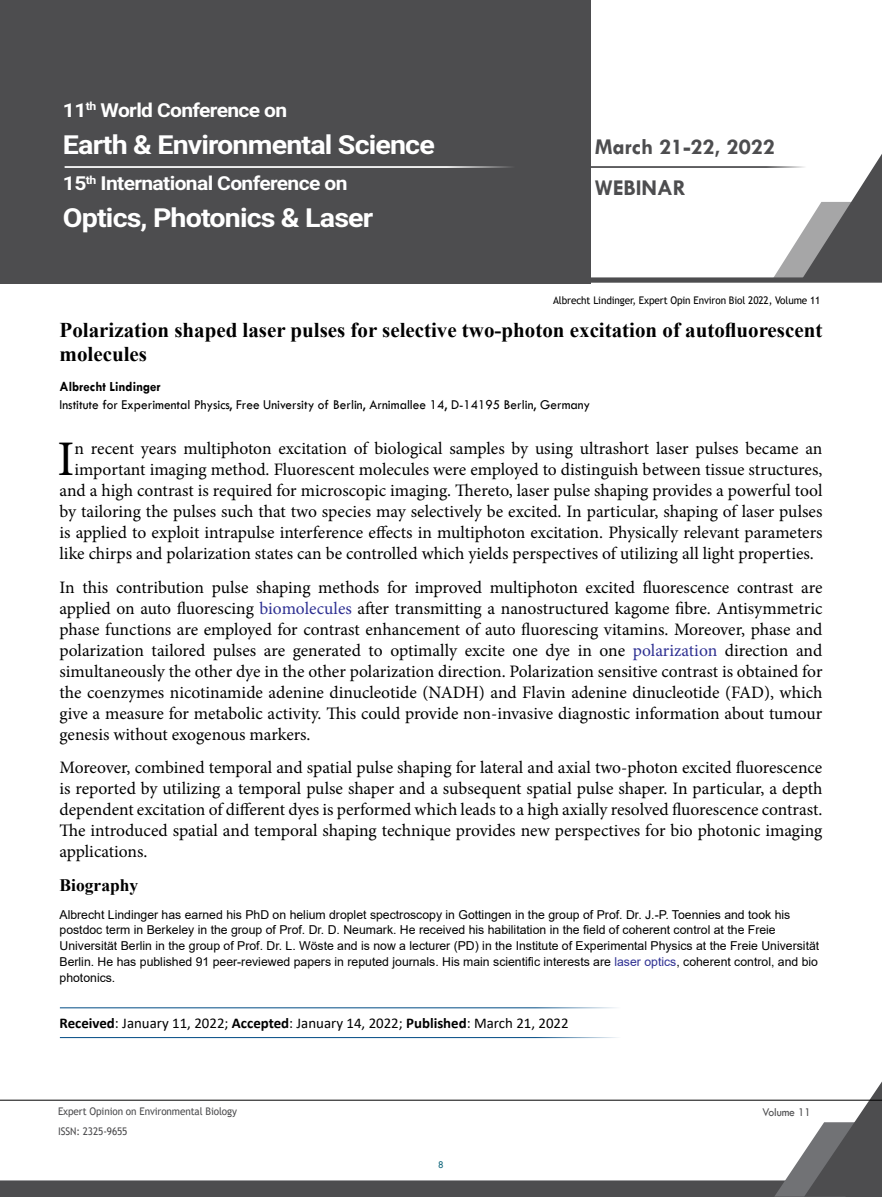
<style>
.page{position:relative;width:882px;height:1197px;background:#fff}
.page>*{position:absolute;margin:0;border:0;box-sizing:border-box;transform-origin:0 0}
.t1{font:49.88px "Minion Pro";color:#000}
.t2{font:700 26.25px "Roboto";letter-spacing:-.03em;color:#fff;scale:1.09 1}
.t3{font:700 22.75px/41.1px "Tw Cen";color:#4d4d4f}
.t4{font:700 21px/24.5px "Times New Roman";color:#000}
.t5{font:700 19.25px "Roboto";letter-spacing:-.03em;color:#fff;scale:1.09 1}
.t6{font:17.5px/21px "Minion Pro";color:#000;text-align:justify}
.t7{font:700 17.5px "Times New Roman";color:#000}
.t8{font:14.88px "Calibri";color:#000}
.t9{font:14px "Tw Cen";color:#000;scale:.95 1}
.t10{font:700 14px "Tw Cen";color:#000;scale:.95 1}
.t11{font:12.25px/15.8px "Arial";color:#000}
.t12{font:12.25px "Tw Cen";letter-spacing:-.01em;color:#4d4d4f;scale:.95 1}
.t13{font:10.5px "Trebuchet MS";letter-spacing:-.01em;color:#000;scale:.95 1}
.t14{font:10.5px "Trebuchet MS";letter-spacing:-.01em;color:#4d4d4f;scale:.95 1}
.t15{font:10.5px "Tw Cen";color:#15697e;scale:.95 1}
.s1{color:#2e3092}
.s2{font-weight:700}
</style>
<div class="page">
<svg style="left:0;top:1081px;width:882px;height:116px"></svg>
<hr style="left:0;top:1100px;width:882px;height:1px;background:#000">
<div style="left:0;top:0;width:590px;height:283px;background:#4d4d4f"></div>
<svg style="left:64px;top:153px;width:818px;height:130px"></svg>
<hr style="left:65px;top:166px;width:477px;height:2px;background:#fff">
<hr style="left:60px;top:1007px;width:595px;height:1px;background:#004b84">
<hr style="left:60px;top:1037px;width:595px;height:1px;background:#004b84">
<p class="t5" style="left:63px;top:97px;width:207px">11<sup>th</sup> World Conference on</p>
<h2 class="t2" style="left:63px;top:126px;width:343px">Earth &amp; Environmental Science</h2>
<p class="t5" style="left:63px;top:170px;width:263px">15<sup>th</sup> International Conference on</p>
<h2 class="t2" style="left:63px;top:200px;width:286px">Optics, Photonics &amp; Laser</h2>
<h3 class="t3" style="left:595px;top:126px;width:182px">March 21-22, 2022<br>WEBINAR</h3>
<p class="t13" style="left:553px;top:293px;width:283px">Albrecht Lindinger, Expert Opin Environ Biol 2022, Volume 11</p>
<p class="t4" style="left:60px;top:317px;width:764px">Polarization shaped laser pulses for selective two-photon excitation of autofluorescent molecules</p>
<p class="t10" style="left:60px;top:378px;width:108px">Albrecht Lindinger</p>
<p class="t9" style="left:60px;top:396px;width:560px">Institute for Experimental Physics, Free University of Berlin, Arnimallee 14, D-14195 Berlin, Germany</p>
<h1 class="t1" style="left:58px;top:426px;width:18px">I</h1>
<p class="t6" style="left:75px;top:438px;width:749px">n recent years multiphoton excitation of biological samples by using ultrashort laser pulses became an</p>
<p class="t6" style="left:75px;top:459px;width:749px">important imaging method. Fluorescent molecules were employed to distinguish between tissue structures,</p>
<p class="t6" style="left:60px;top:480px;width:764px">and a high contrast is required for microscopic imaging. Thereto, laser pulse shaping provides a powerful tool</p>
<p class="t6" style="left:60px;top:501px;width:764px">by tailoring the pulses such that two species may selectively be excited. In particular, shaping of laser pulses</p>
<p class="t6" style="left:60px;top:522px;width:765px">is applied to exploit intrapulse interference effects in multiphoton excitation. Physically relevant parameters</p>
<p class="t6" style="left:60px;top:543px;width:756px">like chirps and polarization states can be controlled which yields perspectives of utilizing all light properties.</p>
<p class="t6" style="left:60px;top:577px;width:765px">In this contribution pulse shaping methods for improved multiphoton excited fluorescence contrast are applied on auto fluorescing <span class="s1">biomolecules</span> after transmitting a nanostructured kagome fibre. Antisymmetric phase functions are employed for contrast enhancement of auto fluorescing vitamins. Moreover, phase and polarization tailored pulses are generated to optimally excite one dye in one <span class="s1">polarization</span> direction and simultaneously the other dye in the other polarization direction. Polarization sensitive contrast is obtained for the coenzymes nicotinamide adenine dinucleotide (NADH) and Flavin adenine dinucleotide (FAD), which give a measure for metabolic activity. This could provide non-invasive diagnostic information about tumour genesis without exogenous markers.</p>
<p class="t6" style="left:60px;top:757px;width:764px">Moreover, combined temporal and spatial pulse shaping for lateral and axial two-photon excited fluorescence is reported by utilizing a temporal pulse shaper and a subsequent spatial pulse shaper. In particular, a depth dependent excitation of different dyes is performed which leads to a high axially resolved fluorescence contrast.<br>The introduced spatial and temporal shaping technique provides new perspectives for bio photonic imaging applications.</p>
<p class="t7" style="left:60px;top:872px;width:80px">Biography</p>
<p class="t11" style="left:60px;top:906px;width:761px">Albrecht Lindinger has earned his PhD on helium droplet spectroscopy in Gottingen in the group of Prof. Dr. J.-P. Toennies and took his postdoc term in Berkeley in the group of Prof. Dr. D. Neumark. He received his habilitation in the field of coherent control at the Freie Universität Berlin in the group of Prof. Dr. L. Wöste and is now a lecturer (PD) in the Institute of Experimental Physics at the Freie Universität Berlin. He has published 91 peer-reviewed papers in reputed journals. His main scientific interests are <span class="s1">laser optics</span>, coherent control, and bio photonics.</p>
<p class="t8" style="left:60px;top:1013px;width:511px"><span class="s2">Received</span>: January 11, 2022; <span class="s2">Accepted</span>: January 14, 2022; <span class="s2">Published</span>: March 21, 2022</p>
<p class="t14" style="left:58px;top:1105px;width:190px">Expert Opinion on Environmental Biology</p>
<p class="t12" style="left:762px;top:1104px;width:53px">Volume 11</p>
<p class="t14" style="left:58px;top:1125px;width:75px">ISSN: 2325-9655</p>
<p class="t15" style="left:438px;top:1159px;width:7px">8</p>
</div>
